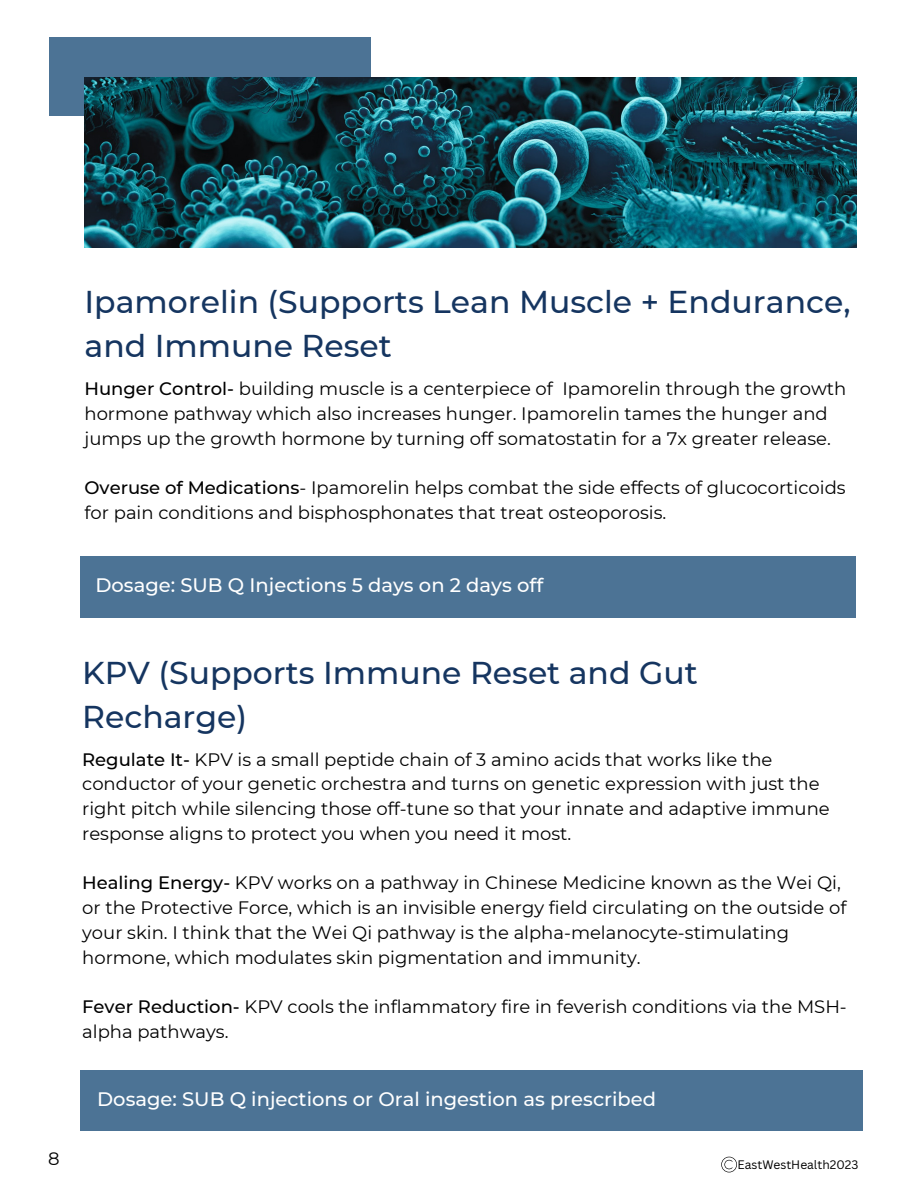
<style>
.page{position:relative;width:918px;height:1188px;background:#fff}
.page>*{position:absolute;margin:0;border:0;box-sizing:border-box;transform-origin:0 0}
.t1{font:500 31.5px/43.8px "Montserrat";color:#153560}
.t2{font:500 19.5px "Montserrat";color:#fff}
.t3{font:18px/24.8px "Montserrat";color:#000}
.t4{font:12px "Canva Sans";color:#000}
.s1{font-weight:500}
</style>
<div class="page">
<div style="left:49px;top:37px;width:321px;height:79px;background:#4c7395"></div>
<img style="left:84px;top:78px;width:773px;height:169px">
<div style="left:81px;top:556px;width:775px;height:61px;background:#4c7395"></div>
<div style="left:81px;top:1070px;width:781px;height:61px;background:#4c7395"></div>
<svg style="left:721px;top:1157px;width:16px;height:15px"></svg>
<h1 class="t1" style="left:85px;top:280px;width:768px">Ipamorelin (Supports Lean Muscle + Endurance, and Immune Reset</h1>
<p class="t3" style="left:85px;top:376px;width:763px"><span class="s1">Hunger Control-</span> building muscle is a centerpiece of Ipamorelin through the growth hormone pathway which also increases hunger. Ipamorelin tames the hunger and jumps up the growth hormone by turning off somatostatin for a 7x greater release.</p>
<p class="t3" style="left:85px;top:475px;width:763px"><span class="s1">Overuse of Medications</span>- Ipamorelin helps combat the side effects of glucocorticoids for pain conditions and bisphosphonates that treat osteoporosis.</p>
<p class="t2" style="left:95px;top:573px;width:449px">Dosage: SUB Q Injections 5 days on 2 days off</p>
<h1 class="t1" style="left:82px;top:651px;width:617px">KPV (Supports Immune Reset and Gut<br>Recharge)</h1>
<p class="t3" style="left:82px;top:747px;width:749px"><span class="s1">Regulate It-</span> KPV is a small peptide chain of 3 amino acids that works like the conductor of your genetic orchestra and turns on genetic expression with just the right pitch while silencing those off-tune so that your innate and adaptive immune response aligns to protect you when you need it most.</p>
<p class="t3" style="left:82px;top:870px;width:766px"><span class="s1">Healing Energy-</span> KPV works on a pathway in Chinese Medicine known as the Wei Qi, or the Protective Force, which is an invisible energy field circulating on the outside of your skin. I think that the Wei Qi pathway is the alpha-melanocyte-stimulating hormone, which modulates skin pigmentation and immunity.</p>
<p class="t3" style="left:82px;top:994px;width:766px"><span class="s1">Fever Reduction-</span> KPV cools the inflammatory fire in feverish conditions via the MSH&shy;alpha pathways.</p>
<p class="t2" style="left:97px;top:1087px;width:560px">Dosage: SUB Q injections or Oral ingestion as prescribed</p>
<p class="t3" style="left:48px;top:1146px;width:13px">8</p>
<p class="t4" style="left:738px;top:1156px;width:122px">EastWestHealth2023</p>
</div>
